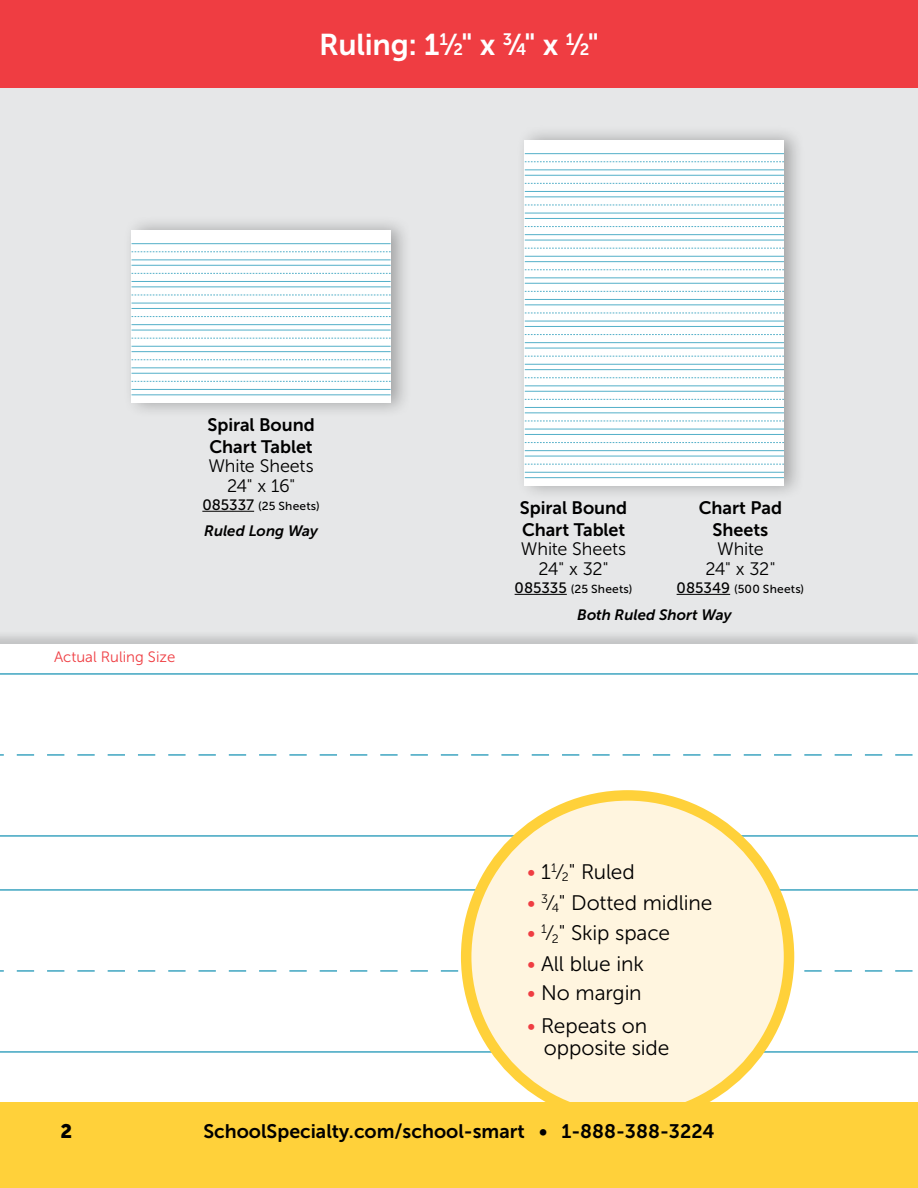
<style>
.page{position:relative;width:918px;height:1188px;background:#fff}
.page>*{position:absolute;margin:0;border:0;box-sizing:border-box;transform-origin:0 0}
.t1{font:30px "Museo Sans 700";letter-spacing:-.01em;color:#fff}
.t2{font:21px/22.5px "Museo Sans 300";letter-spacing:-.005em;color:#000}
.t3{font:19.5px "Museo Sans 700";color:#000}
.t4{font:19.5px "Museo Sans 900";color:#000}
.t5{font:18px/21.6px "Museo Sans 700";letter-spacing:-.005em;color:#000}
.t6{font:18px/19.5px "Museo Sans 300";letter-spacing:-.01em;color:#000;text-align:center}
.t7{font:italic 15px "Museo Sans 700";color:#000}
.t8{font:15px "Museo Sans 300";color:#ef3d42}
.t9{font:11.7px "Museo Sans 500";letter-spacing:.015em;color:#000}
.s1{font-size:16.5px}
.s2{font-size:15px}
.s3{color:#ef3d42}
</style>
<div class="page">
<div style="left:0;top:77px;width:918px;height:583px;background:#e6e7e8"></div>
<div style="left:0;top:630px;width:918px;height:558px;background:#000;opacity:.15"></div>
<div style="left:0;top:644px;width:918px;height:544px;background:#fff"></div>
<svg style="left:0;top:673px;width:918px;height:292px"></svg>
<svg style="left:0;top:970px;width:918px;height:132px"></svg>
<hr style="left:202px;top:511px;width:52px;height:1px;background:#000">
<hr style="left:677px;top:594px;width:53px;height:1px;background:#000">
<hr style="left:515px;top:594px;width:52px;height:1px;background:#000">
<div style="left:0;top:0;width:918px;height:88px;background:#ef3d42"></div>
<div style="left:466px;top:795px;width:323px;height:323px;background:#fff5df;border-radius:50%"></div>
<div style="left:461px;top:790px;width:333px;height:334px;border:10px solid #ffd13a;border-radius:50%"></div>
<div style="left:516px;top:125px;width:289px;height:376px;background:#000;opacity:.3"></div>
<div style="left:525px;top:140px;width:259px;height:346px;background:#fff"></div>
<svg style="left:525px;top:153px;width:259px;height:325px"></svg>
<svg style="left:525px;top:183px;width:259px;height:260px"></svg>
<svg style="left:525px;top:464px;width:259px;height:1px"></svg>
<div style="left:123px;top:215px;width:289px;height:203px;background:#000;opacity:.3"></div>
<div style="left:132px;top:230px;width:259px;height:173px;background:#fff"></div>
<svg style="left:131px;top:243px;width:260px;height:152px"></svg>
<div style="left:0;top:1102px;width:918px;height:86px;background:#ffd13a"></div>
<h1 class="t1" style="left:319px;top:28px;width:281px">Ruling: 1<sup>1</sup>⁄<span class="s1">2</span>" x <sup>3</sup>⁄<span class="s1">4</span>" x <sup>1</sup>⁄<span class="s1">2</span>"</h1>
<p class="t5" style="left:208px;top:414px;width:109px">Spiral Bound<br>Chart Tablet</p>
<p class="t6" style="left:208px;top:456px;width:107px">White Sheets<br>24" x 16"</p>
<p class="t9" style="left:202px;top:499px;width:119px"><span class="s2">085337</span> (25 Sheets)</p>
<p class="t7" style="left:204px;top:522px;width:115px">Ruled Long Way</p>
<p class="t5" style="left:520px;top:497px;width:109px">Spiral Bound<br>Chart Tablet</p>
<p class="t6" style="left:521px;top:540px;width:107px">White Sheets<br>24" x 32"</p>
<p class="t9" style="left:515px;top:582px;width:119px"><span class="s2">085335</span> (25 Sheets)</p>
<p class="t5" style="left:699px;top:497px;width:85px;text-align:center">Chart Pad<br>Sheets</p>
<p class="t6" style="left:705px;top:540px;width:71px">White<br>24" x 32"</p>
<p class="t9" style="left:677px;top:582px;width:129px"><span class="s2">085349</span> (500 Sheets)</p>
<p class="t8" style="left:54px;top:649px;width:123px">Actual Ruling Size</p>
<p class="t7" style="left:577px;top:607px;width:156px">Both Ruled Short Way</p>
<p class="t2" style="left:527px;top:860px;width:109px"><span class="s3">•</span> 1<sup>1</sup>⁄<sub>2</sub>" Ruled</p>
<p class="t2" style="left:527px;top:891px;width:187px"><span class="s3">•</span> <sup>3</sup>⁄<sub>4</sub>" Dotted midline</p>
<p class="t2" style="left:527px;top:922px;width:144px"><span class="s3">•</span> <sup>1</sup>⁄<sub>2</sub>" Skip space</p>
<p class="t2" style="left:527px;top:953px;width:118px"><span class="s3">•</span> All blue ink</p>
<p class="t2" style="left:527px;top:982px;width:116px"><span class="s3">•</span> No margin</p>
<p class="t2" style="left:544px;top:1014px;width:127px;text-indent:-17px"><span class="s3">•</span> Repeats on opposite side</p>
<p class="t4" style="left:60px;top:1120px;width:13px">2</p>
<p class="t3" style="left:203px;top:1120px;width:513px">SchoolSpecialty.com/school-smart • 1-888-388-3224</p>
</div>
